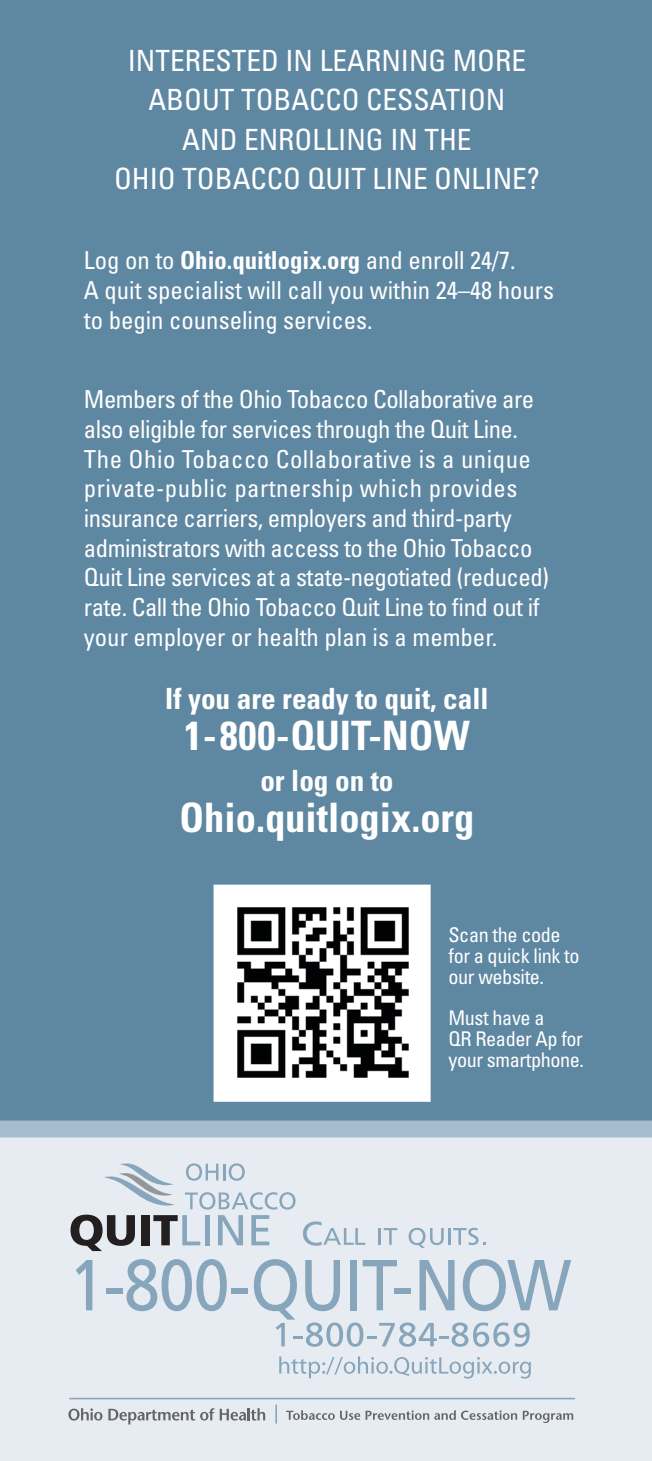
<style>
.page{position:relative;width:652px;height:1461px;background:#fff}
.page>*{position:absolute;margin:0;border:0;box-sizing:border-box;transform-origin:0 0}
.t1{font:700 condensed 40.5px "Univers";color:#fff}
.t2{font:condensed 29.25px/39.6px "Univers";color:#fff;text-align:center}
.t3{font:700 condensed 29.25px "Univers";color:#fff}
.t4{font:condensed 24.75px/29.7px "Univers";letter-spacing:-.02em;color:#fff}
.t5{font:condensed 24.75px/29.7px "Univers";color:#fff}
.t6{font:condensed 20.25px "Univers";letter-spacing:-.02em;color:#fff}
.s1{font-weight:700}
</style>
<div class="page">
<div style="left:0;top:1127px;width:652px;height:333px;background:#e7ecf2"></div>
<div style="left:0;top:0;width:652px;height:1120px;background:#5e87a2"></div>
<div style="left:0;top:1120px;width:652px;height:17px;background:#a4bcce"></div>
<svg style="left:104px;top:1163px;width:71px;height:42px"></svg>
<svg style="left:186px;top:1163px;width:59px;height:17px"></svg>
<svg style="left:185px;top:1192px;width:111px;height:17px"></svg>
<svg style="left:71px;top:1214px;width:64px;height:36px"></svg>
<div style="left:141px;top:1215px;width:8px;height:30px;background:#231f20"></div>
<svg style="left:153px;top:1215px;width:47px;height:30px"></svg>
<div style="left:205px;top:1215px;width:5px;height:30px;background:#87a5bb"></div>
<svg style="left:218px;top:1215px;width:25px;height:30px"></svg>
<svg style="left:251px;top:1215px;width:18px;height:30px"></svg>
<svg style="left:303px;top:1221px;width:62px;height:24px"></svg>
<hr style="left:378px;top:1227px;width:3px;height:17px;background:#87a5bb">
<svg style="left:384px;top:1228px;width:13px;height:16px"></svg>
<svg style="left:409px;top:1227px;width:77px;height:20px"></svg>
<svg style="left:76px;top:1260px;width:16px;height:50px"></svg>
<div style="left:106px;top:1288px;width:16px;height:5px;background:#87a5bb"></div>
<svg style="left:127px;top:1259px;width:100px;height:52px"></svg>
<div style="left:231px;top:1288px;width:17px;height:5px;background:#87a5bb"></div>
<svg style="left:254px;top:1259px;width:317px;height:87px"></svg>
<svg style="left:279px;top:1356px;width:252px;height:22px"></svg>
<hr style="left:69px;top:1397px;width:506px;height:2px;background:#87a5bb">
<svg style="left:68px;top:1408px;width:34px;height:12px"></svg>
<svg style="left:108px;top:1408px;width:157px;height:16px"></svg>
<svg style="left:286px;top:1410px;width:44px;height:9px"></svg>
<svg style="left:328px;top:1413px;width:7px;height:6px"></svg>
<svg style="left:340px;top:1410px;width:20px;height:9px"></svg>
<svg style="left:366px;top:1410px;width:151px;height:9px"></svg>
<svg style="left:523px;top:1410px;width:50px;height:12px"></svg>
<svg style="left:275px;top:1404px;width:2px;height:19px"></svg>
<div style="left:214px;top:884px;width:217px;height:217px;background:#fff;border:2px solid #fff"></div>
<img style="left:237px;top:907px;width:172px;height:171px">
<p class="t2" style="left:114px;top:40px;width:427px">INTERESTED IN LEARNING MORE<br>ABOUT TOBACCO CESSATION<br>AND ENROLLING IN THE<br>OHIO TOBACCO QUIT LINE ONLINE?</p>
<p class="t5" style="left:84px;top:245px;width:472px">Log on to <span class="s1">Ohio.quitlogix.org</span> and enroll 24/7.<br>A quit specialist will call you within 24–48 hours to begin counseling services.</p>
<p class="t4" style="left:84px;top:384px;width:467px">Members of the Ohio Tobacco Collaborative are also eligible for services through the Quit Line.<br>The Ohio Tobacco Collaborative is a unique private-public partnership which provides insurance carriers, employers and third-party administrators with access to the Ohio Tobacco Quit Line services at a state-negotiated (reduced) rate. Call the Ohio Tobacco Quit Line to find out if your employer or health plan is a member.</p>
<p class="t3" style="left:165px;top:681px;width:325px">If you are ready to quit, call</p>
<p class="t1" style="left:184px;top:711px;width:287px">1-800-QUIT-NOW</p>
<p class="t3" style="left:260px;top:762px;width:135px">or log on to</p>
<p class="t1" style="left:180px;top:792px;width:296px">Ohio.quitlogix.org</p>
<p class="t6" style="left:448px;top:921px;width:114px">Scan the code</p>
<p class="t6" style="left:448px;top:942px;width:133px">for a quick link to</p>
<p class="t6" style="left:448px;top:963px;width:97px">our website.</p>
<p class="t6" style="left:448px;top:1005px;width:98px">Must have a</p>
<p class="t6" style="left:448px;top:1026px;width:136px">QR Reader Ap for</p>
<p class="t6" style="left:448px;top:1047px;width:137px">your smartphone.</p>
</div>
